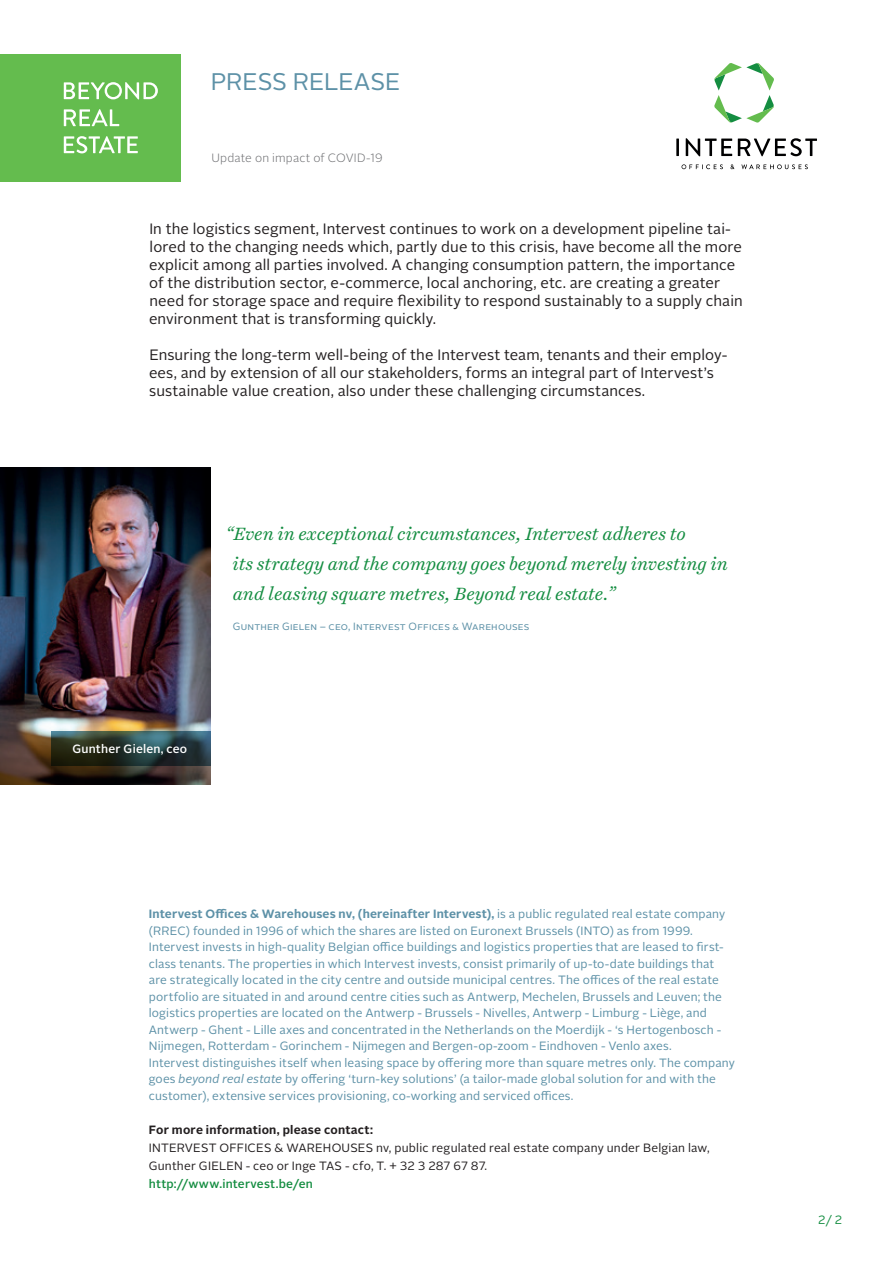
<style>
.page{position:relative;width:893px;height:1263px;background:#fff}
.page>*{position:absolute;margin:0;border:0;box-sizing:border-box;transform-origin:0 0}
.t1{font:24px "Alright Sans";letter-spacing:-.005em;color:#5d91a7}
.t2{font:italic 18px/30px "Harriet Text";color:#148d41}
.t3{font:15px/18px "Alright Sans";letter-spacing:.005em;color:#231f20}
.t4{font:12px/16.5px "Alright Sans";letter-spacing:.01em;color:#5d91a7}
.t5{font:12px/18px "Alright Sans";letter-spacing:.015em;color:#231f20}
.t6{font:700 12px "Alright Sans";letter-spacing:.015em;color:#231f20}
.t7{font:500 12px "Alright Sans";letter-spacing:.02em;color:#148d41}
.t8{font:300 12px "Alright Sans";letter-spacing:.015em;color:#6c6d70}
.t9{font:500 12px "Alright Sans";letter-spacing:.015em;color:#fff}
.t10{font:12px "Alright Sans";color:#148d41}
.t11{font:10.5px "Alright Sans";letter-spacing:.02em;color:#5d91a7}
.s1{font-weight:700}
.s2{font-style:italic}
</style>
<div class="page">
<div style="left:0;top:54px;width:181px;height:128px;background:#64bc4e"></div>
<svg style="left:64px;top:136px;width:74px;height:17px"></svg>
<svg style="left:64px;top:109px;width:55px;height:17px"></svg>
<svg style="left:64px;top:82px;width:94px;height:17px"></svg>
<hr style="left:676px;top:139px;width:3px;height:17px;background:#000001">
<svg style="left:686px;top:138px;width:46px;height:18px"></svg>
<svg style="left:738px;top:138px;width:79px;height:18px"></svg>
<svg style="left:681px;top:164px;width:42px;height:5px"></svg>
<svg style="left:730px;top:164px;width:4px;height:5px"></svg>
<svg style="left:741px;top:164px;width:67px;height:5px"></svg>
<svg style="left:714px;top:63px;width:60px;height:60px"></svg>
<img style="left:0;top:468px;width:211px;height:316px">
<svg style="left:51px;top:731px;width:160px;height:34px;background:#2a3d39"></svg>
<h1 class="t1" style="left:211px;top:65px;width:191px">PRESS RELEASE</h1>
<p class="t8" style="left:211px;top:150px;width:173px">Update on impact of COVID-19</p>
<p class="t3" style="left:149px;top:220px;width:595px">In the logistics segment, Intervest continues to work on a development pipeline tai&shy;lored to the changing needs which, partly due to this crisis, have become all the more explicit among all parties involved. A changing consumption pattern, the importance of the distribution sector, e-commerce, local anchoring, etc. are creating a greater need for storage space and require flexibility to respond sustainably to a supply chain environment that is transforming quickly.</p>
<p class="t3" style="left:149px;top:346px;width:580px">Ensuring the long-term well-being of the Intervest team, tenants and their employ&shy;ees, and by extension of all our stakeholders, forms an integral part of Intervest’s sustainable value creation, also under these challenging circumstances.</p>
<h2 class="t2" style="left:233px;top:519px;width:497px;text-indent:-8px">“Even in exceptional circumstances, Intervest adheres to<br>its strategy and the company goes beyond merely investing in and leasing square metres, Beyond real estate.”</h2>
<p class="t11" style="left:233px;top:619px;width:298px">Gunther Gielen – ceo, Intervest Offices &amp; Warehouses</p>
<p class="t9" style="left:72px;top:740px;width:116px">Gunther Gielen, ceo</p>
<p class="t4" style="left:149px;top:906px;width:587px"><span class="s1">Intervest Offices &amp; Warehouses nv, (hereinafter Intervest),</span> is a public regulated real estate company (RREC) founded in 1996 of which the shares are listed on Euronext Brussels (INTO) as from 1999.<br>Intervest invests in high-quality Belgian office buildings and logistics properties that are leased to first&shy;class tenants. The properties in which Intervest invests, consist primarily of up-to-date buildings that are strategically located in the city centre and outside municipal centres. The offices of the real estate portfolio are situated in and around centre cities such as Antwerp, Mechelen, Brussels and Leuven; the logistics properties are located on the Antwerp - Brussels - Nivelles, Antwerp - Limburg - Liège, and Antwerp - Ghent - Lille axes and concentrated in the Netherlands on the Moerdijk - ‘s Hertogenbosch - Nijmegen, Rotterdam - Gorinchem - Nijmegen and Bergen-op-zoom - Eindhoven - Venlo axes.<br>Intervest distinguishes itself when leasing space by offering more than square metres only. The company goes <span class="s2">beyond real estate</span> by offering ‘turn-key solutions’ (a tailor-made global solution for and with the customer), extensive services provisioning, co-working and serviced offices.</p>
<p class="t6" style="left:149px;top:1121px;width:226px">For more information, please contact:</p>
<p class="t5" style="left:149px;top:1139px;width:562px">INTERVEST OFFICES &amp; WAREHOUSES nv, public regulated real estate company under Belgian law,<br>Gunther GIELEN - ceo or Inge TAS - cfo, T. + 32 3 287 67 87.</p>
<p class="t7" style="left:149px;top:1176px;width:166px">http://www.intervest.be/en</p>
<p class="t10" style="left:818px;top:1212px;width:25px">2/ 2</p>
</div>
